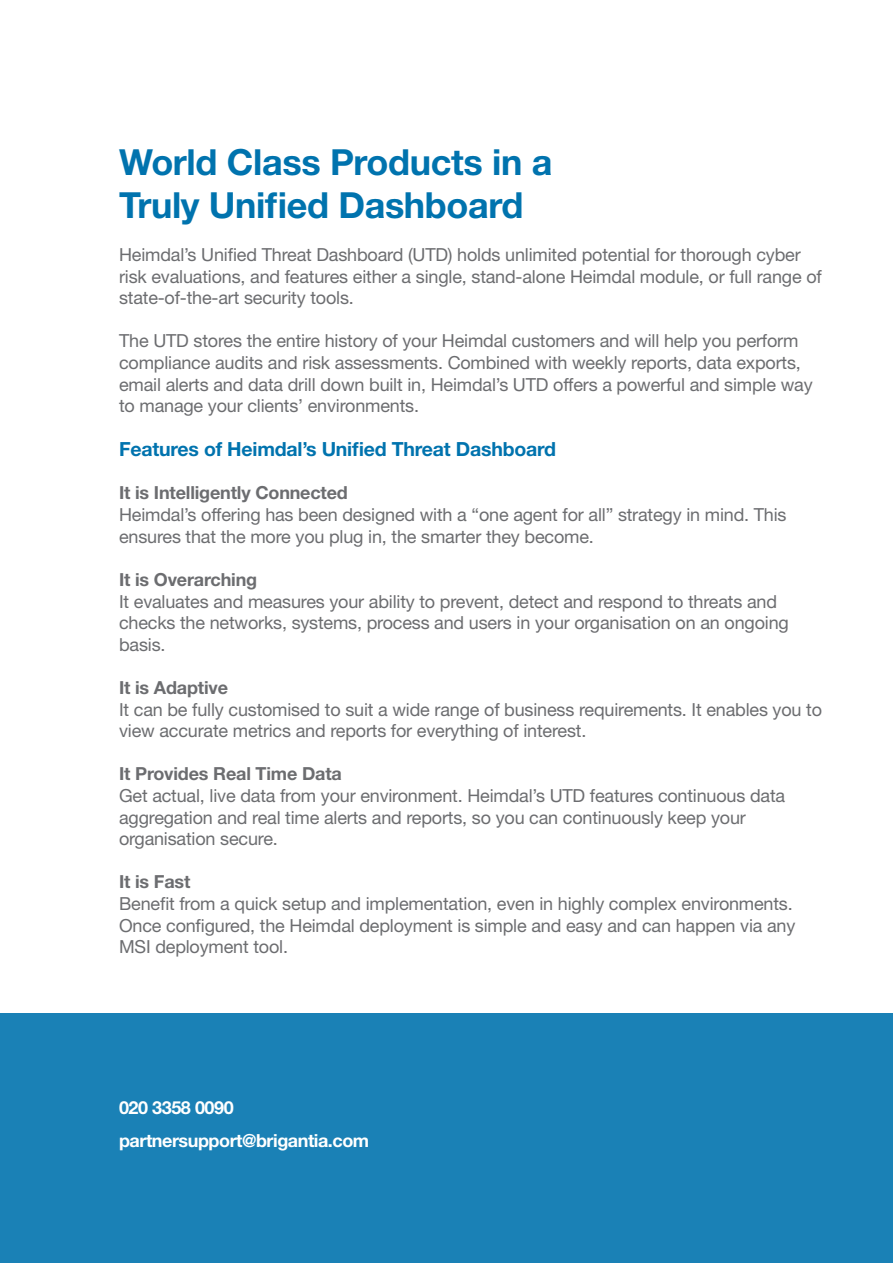
<style>
.page{position:relative;width:893px;height:1263px;background:#fff}
.page>*{position:absolute;margin:0;border:0;box-sizing:border-box;transform-origin:0 0}
.t1{font:700 36px/43.2px "Helvetica Neue LT Std";letter-spacing:-.01em;color:#0073ae}
.t2{font:700 19.5px "Helvetica Neue LT Std";letter-spacing:-.01em;color:#0073ae}
.t3{font:18px/21.6px "Helvetica Neue LT Std";letter-spacing:-.01em;color:#6c6d70}
.t4{font:700 18px "Helvetica Neue LT Std";letter-spacing:-.01em;color:#6c6d70}
.t5{font:700 18px/33px "Helvetica Neue LT Std";letter-spacing:-.025em;color:#fff}
</style>
<div class="page">
<div style="left:0;top:1013px;width:893px;height:250px;background:#1a81b6"></div>
<h1 class="t1" style="left:119px;top:139px;width:435px">World Class Products in a<br>Truly Unified Dashboard</h1>
<p class="t3" style="left:119px;top:243px;width:704px">Heimdal’s Unified Threat Dashboard (UTD) holds unlimited potential for thorough cyber risk evaluations, and features either a single, stand-alone Heimdal module, or full range of state-of-the-art security tools.</p>
<p class="t3" style="left:119px;top:330px;width:695px">The UTD stores the entire history of your Heimdal customers and will help you perform compliance audits and risk assessments. Combined with weekly reports, data exports, email alerts and data drill down built in, Heimdal’s UTD offers a powerful and simple way to manage your clients’ environments.</p>
<p class="t2" style="left:119px;top:437px;width:439px">Features of Heimdal’s Unified Threat Dashboard</p>
<p class="t4" style="left:119px;top:482px;width:230px">It is Intelligently Connected</p>
<p class="t3" style="left:119px;top:504px;width:669px">Heimdal’s offering has been designed with a “one agent for all” strategy in mind. This ensures that the more you plug in, the smarter they become.</p>
<p class="t4" style="left:119px;top:568px;width:140px">It is Overarching</p>
<p class="t3" style="left:119px;top:590px;width:671px">It evaluates and measures your ability to prevent, detect and respond to threats and checks the networks, systems, process and users in your organisation on an ongoing basis.</p>
<p class="t4" style="left:119px;top:676px;width:110px">It is Adaptive</p>
<p class="t3" style="left:119px;top:698px;width:704px">It can be fully customised to suit a wide range of business requirements. It enables you to view accurate metrics and reports for everything of interest.</p>
<p class="t4" style="left:119px;top:763px;width:224px">It Provides Real Time Data</p>
<p class="t3" style="left:119px;top:784px;width:668px">Get actual, live data from your environment. Heimdal’s UTD features continuous data aggregation and real time alerts and reports, so you can continuously keep your organisation secure.</p>
<p class="t4" style="left:119px;top:871px;width:73px">It is Fast</p>
<p class="t3" style="left:119px;top:892px;width:678px">Benefit from a quick setup and implementation, even in highly complex environments.<br>Once configured, the Heimdal deployment is simple and easy and can happen via any<br>MSI deployment tool.</p>
<p class="t5" style="left:119px;top:1091px;width:252px">020 3358 0090 partnersupport@brigantia.com</p>
</div>
